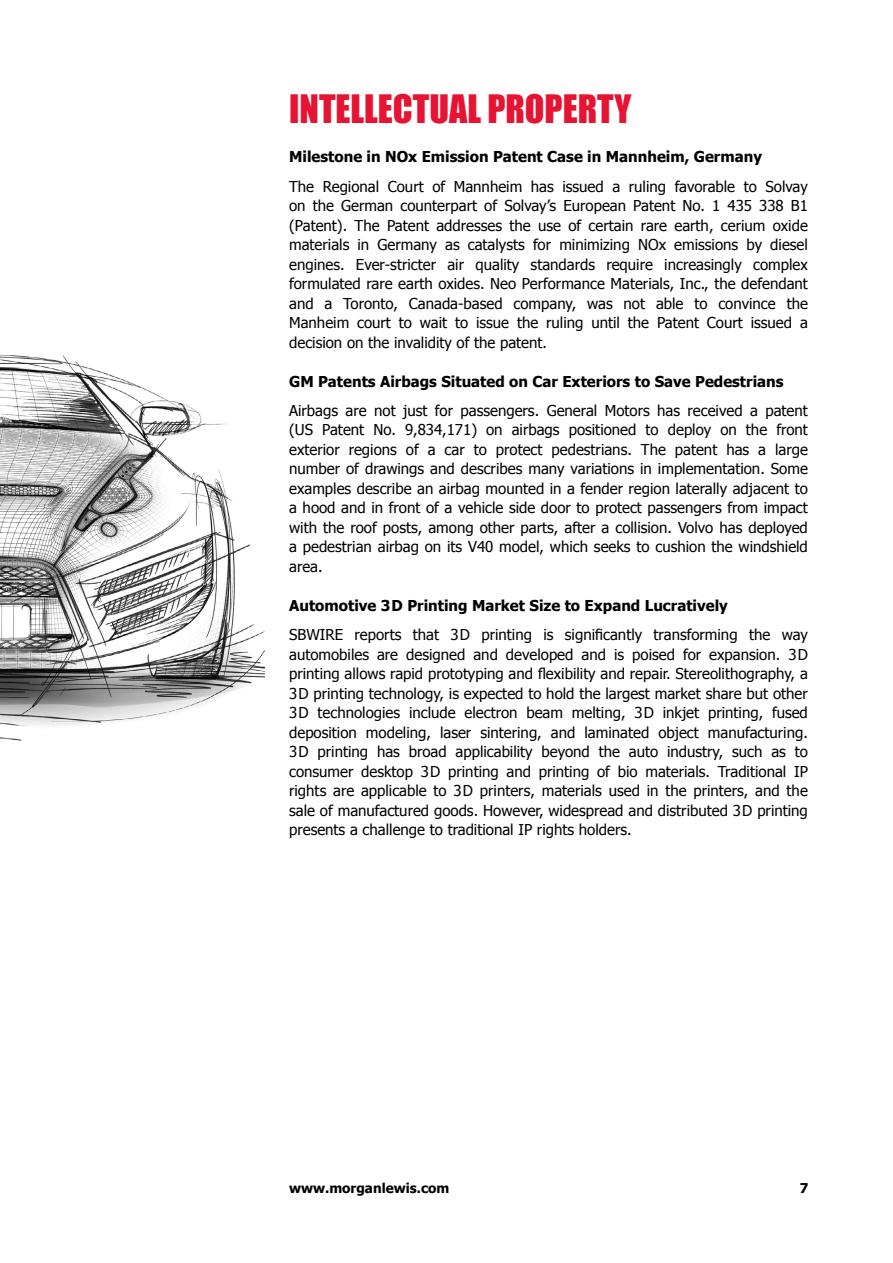
<style>
.page{position:relative;width:893px;height:1263px;background:#fff}
.page>*{position:absolute;margin:0;border:0;box-sizing:border-box;transform-origin:0 0}
.t1{font:36px "Impact";color:#e61432}
.t2{font:15px/19.5px "Tahoma";color:#000;text-align:justify}
.t3{font:700 15px "Tahoma";color:#000}
.t4{font:700 13.5px "Tahoma";color:#000}
</style>
<div class="page">
<img style="left:0;top:355px;width:265px;height:386px">
<h1 class="t1" style="left:289px;top:81px;width:344px">INTELLECTUAL PROPERTY</h1>
<p class="t3" style="left:289px;top:146px;width:474px">Milestone in NOx Emission Patent Case in Mannheim, Germany</p>
<p class="t2" style="left:289px;top:176px;width:520px">The Regional Court of Mannheim has issued a ruling favorable to Solvay on the German counterpart of Solvay’s European Patent No. 1 435 338 B1 (Patent). The Patent addresses the use of certain rare earth, cerium oxide materials in Germany as catalysts for minimizing NOx emissions by diesel engines. Ever-stricter air quality standards require increasingly complex formulated rare earth oxides. Neo Performance Materials, Inc., the defendant and a Toronto, Canada-based company, was not able to convince the Manheim court to wait to issue the ruling until the Patent Court issued a decision on the invalidity of the patent.</p>
<p class="t3" style="left:289px;top:371px;width:496px">GM Patents Airbags Situated on Car Exteriors to Save Pedestrians</p>
<p class="t2" style="left:289px;top:400px;width:520px">Airbags are not just for passengers. General Motors has received a patent (US Patent No. 9,834,171) on airbags positioned to deploy on the front exterior regions of a car to protect pedestrians. The patent has a large number of drawings and describes many variations in implementation. Some examples describe an airbag mounted in a fender region laterally adjacent to a hood and in front of a vehicle side door to protect passengers from impact with the roof posts, among other parts, after a collision. Volvo has deployed a pedestrian airbag on its V40 model, which seeks to cushion the windshield area.</p>
<p class="t3" style="left:289px;top:595px;width:440px">Automotive 3D Printing Market Size to Expand Lucratively</p>
<p class="t2" style="left:289px;top:624px;width:520px">SBWIRE reports that 3D printing is significantly transforming the way automobiles are designed and developed and is poised for expansion. 3D printing allows rapid prototyping and flexibility and repair. Stereolithography, a 3D printing technology, is expected to hold the largest market share but other 3D technologies include electron beam melting, 3D inkjet printing, fused deposition modeling, laser sintering, and laminated object manufacturing.<br>3D printing has broad applicability beyond the auto industry, such as to consumer desktop 3D printing and printing of bio materials. Traditional IP rights are applicable to 3D printers, materials used in the printers, and the sale of manufactured goods. However, widespread and distributed 3D printing presents a challenge to traditional IP rights holders.</p>
<p class="t4" style="left:289px;top:1179px;width:162px">www.morganlewis.com</p>
<p class="t4" style="left:800px;top:1178px;width:10px">7</p>
</div>
